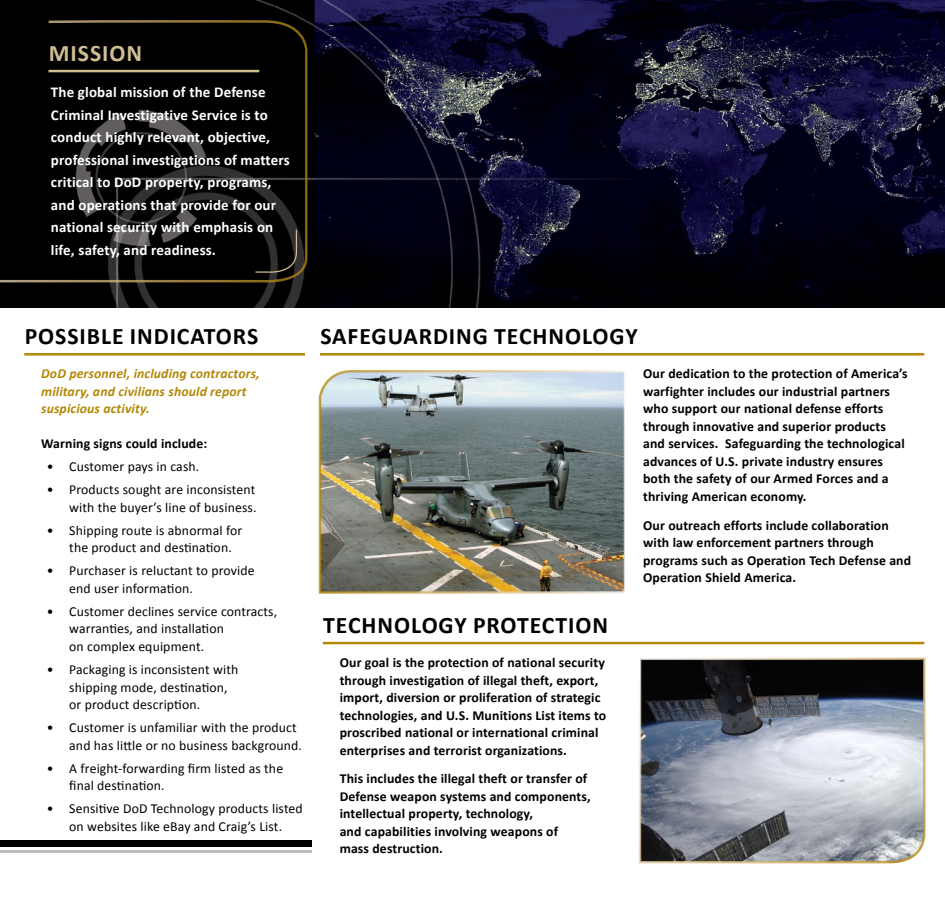
<style>
.page{position:relative;width:945px;height:900px;background:#fff}
.page>*{position:absolute;margin:0;border:0;box-sizing:border-box;transform-origin:0 0}
.t1{font:700 23.75px "Calibri";letter-spacing:.04em;color:#000}
.t2{font:700 23.75px "Calibri";letter-spacing:.04em;color:#cfbe91}
.Body_Text_Paragraph{font:700 15px/22.5px "Calibri";letter-spacing:.01em;color:#fff}
.Body_Text_paragraph{font:700 13.75px/17.5px "Calibri";letter-spacing:.01em;color:#000}
.t3{font:13.75px/17.5px "Calibri";letter-spacing:.01em;color:#000}
.Body_Text_Paragraph-2{font:italic 700 13.75px/17.5px "Calibri";letter-spacing:.01em;color:#b38808}
.Body_Text_Paragraph-3{font:700 13.75px "Calibri";letter-spacing:.01em;color:#000}
</style>
<div class="page">
<hr style="left:323px;top:642px;width:601px;height:2px;background:#b38808">
<img style="left:0;top:0;width:945px;height:308px">
<hr style="left:320px;top:353px;width:604px;height:3px;background:#b38808">
<hr style="left:24px;top:353px;width:281px;height:3px;background:#b38808">
<svg style="left:0;top:19px;width:309px;height:265px;background:#0c0b09"></svg>
<svg style="left:254px;top:228px;width:44px;height:45px;background:#171614"></svg>
<hr style="left:48px;top:70px;width:211px;height:2px;background:#cfbe91">
<img style="left:318px;top:370px;width:307px;height:224px">
<svg style="left:638px;top:657px;width:288px;height:207px;background:#81858c"></svg>
<div style="left:0;top:840px;width:312px;height:7px;background:#000"></div>
<hr style="left:0;top:851px;width:312px;height:2px;background:#bcbec0">
<p class="t2" style="left:49px;top:38px;width:95px">MISSION</p>
<p class="Body_Text_Paragraph" style="left:51px;top:81px;width:240px">The global mission of the Defense Criminal Investigative Service is to conduct highly relevant, objective, professional investigations of matters critical to DoD property, programs, and operations that provide for our national security with emphasis on life, safety, and readiness.</p>
<p class="t1" style="left:25px;top:321px;width:235px">POSSIBLE INDICATORS</p>
<p class="Body_Text_Paragraph-2" style="left:41px;top:365px;width:220px">DoD personnel, including contractors, military, and civilians should report suspicious activity.</p>
<p class="Body_Text_Paragraph-3" style="left:41px;top:434px;width:168px">Warning signs could include:</p>
<p class="t3" style="left:47px;top:458px;width:154px">• Customer pays in cash.</p>
<p class="t3" style="left:47px;top:481px;width:211px;text-align:right">• Products sought are inconsistent with the buyer’s line of business.</p>
<p class="t3" style="left:69px;top:521px;width:174px;text-indent:-22px">• Shipping route is abnormal for the product and destination.</p>
<p class="t3" style="left:69px;top:562px;width:187px;text-indent:-22px">• Purchaser is reluctant to provide end user information.</p>
<p class="t3" style="left:69px;top:603px;width:210px;text-indent:-22px">• Customer declines service contracts, warranties, and installation<br>on complex equipment.</p>
<p class="t3" style="left:69px;top:661px;width:171px;text-indent:-22px">• Packaging is inconsistent with shipping mode, destination, or product description.</p>
<p class="t3" style="left:69px;top:719px;width:234px;text-indent:-22px">• Customer is unfamiliar with the product and has little or no business background.</p>
<p class="t3" style="left:69px;top:760px;width:215px;text-indent:-22px">• A freight-forwarding firm listed as the final destination.</p>
<p class="t3" style="left:47px;top:800px;width:258px;text-align:center">• Sensitive DoD Technology products listed on websites like eBay and Craig’s List.</p>
<p class="t1" style="left:320px;top:321px;width:319px">SAFEGUARDING TECHNOLOGY</p>
<p class="t1" style="left:323px;top:610px;width:286px">TECHNOLOGY PROTECTION</p>
<p class="Body_Text_paragraph" style="left:340px;top:654px;width:268px">Our goal is the protection of national security through investigation of illegal theft, export, import, diversion or proliferation of strategic technologies, and U.S. Munitions List items to proscribed national or international criminal enterprises and terrorist organizations.</p>
<p class="Body_Text_paragraph" style="left:340px;top:770px;width:252px">This includes the illegal theft or transfer of Defense weapon systems and components, intellectual property, technology,<br>and capabilities involving weapons of mass destruction.</p>
<p class="Body_Text_paragraph" style="left:643px;top:365px;width:266px">Our dedication to the protection of America’s warfighter includes our industrial partners who support our national defense efforts through innovative and superior products and services. Safeguarding the technological advances of U.S. private industry ensures both the safety of our Armed Forces and a thriving American economy.</p>
<p class="Body_Text_paragraph" style="left:643px;top:516px;width:270px">Our outreach efforts include collaboration with law enforcement partners through programs such as Operation Tech Defense and Operation Shield America.</p>
</div>
